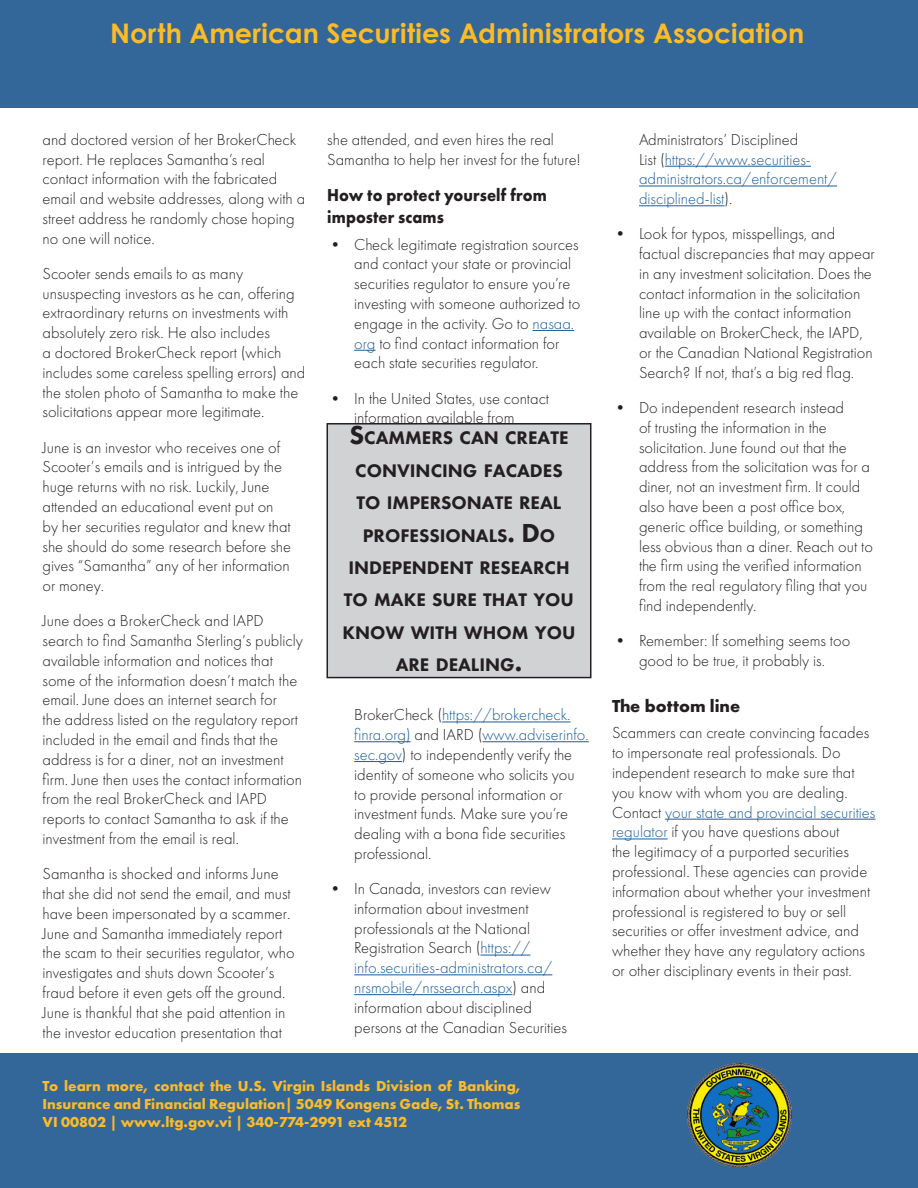
<style>
.page{position:relative;width:918px;height:1188px;background:#fff}
.page>*{position:absolute;margin:0;border:0;box-sizing:border-box;transform-origin:0 0}
.Header_-_text{font:700 27px "Century Gothic";letter-spacing:.005em;color:#fdbb27}
.Body{font:800 18.9px/32.4px "Futura PT";color:#231f20;text-align:center}
.Paragraph_Style_2{font:700 18px/21.6px "Futura PT";letter-spacing:.005em;color:#231f20;scale:.9 1}
.Body_-_section_title_-_color{font:700 18px "Futura PT";color:#231f20}
.Body-2{font:300 16.5px/19.8px "Futura PT";color:#231f20}
.t1{font:300 16.5px/19.8px "Futura PT";color:#175d9e}
.Body_-_white{font:700 15px/18px "Futura PT";color:#fdbb27;text-align:justify}
.s1{color:#175d9e}
.s2{font-size:27px}
.s3{color:#231f20}
</style>
<div class="page">
<div style="left:0;top:1053px;width:918px;height:135px;background:#369"></div>
<hr style="left:533px;top:330px;width:41px;height:1px;background:#175d9e">
<svg style="left:354px;top:350px;width:22px;height:1px"></svg>
<hr style="left:442px;top:722px;width:129px;height:1px;background:#175d9e">
<hr style="left:354px;top:741px;width:57px;height:1px;background:#175d9e">
<hr style="left:483px;top:741px;width:106px;height:1px;background:#175d9e">
<hr style="left:354px;top:761px;width:48px;height:1px;background:#175d9e">
<hr style="left:480px;top:955px;width:50px;height:1px;background:#175d9e">
<hr style="left:354px;top:974px;width:198px;height:1px;background:#175d9e">
<hr style="left:354px;top:994px;width:158px;height:1px;background:#175d9e">
<hr style="left:665px;top:166px;width:146px;height:1px;background:#175d9e">
<hr style="left:639px;top:186px;width:198px;height:1px;background:#175d9e">
<hr style="left:639px;top:205px;width:85px;height:1px;background:#175d9e">
<hr style="left:665px;top:819px;width:210px;height:1px;background:#175d9e">
<hr style="left:612px;top:839px;width:56px;height:1px;background:#175d9e">
<div style="left:327px;top:424px;width:264px;height:254px;background:#d1d2d4"></div>
<div style="left:327px;top:423px;width:264px;height:255px;border:2px solid #231f20"></div>
<div style="left:0;top:0;width:918px;height:108px;background:#369"></div>
<img style="left:688px;top:1063px;width:103px;height:104px">
<p class="Header_-_text" style="left:110px;top:13px;width:696px">North American Securities Administrators Association</p>
<p class="Body-2" style="left:43px;top:129px;width:264px">and doctored version of her BrokerCheck report. He replaces Samantha’s real contact information with the fabricated email and website addresses, along with a street address he randomly chose hoping no one will notice.</p>
<p class="Body-2" style="left:43px;top:264px;width:264px">Scooter sends emails to as many unsuspecting investors as he can, offering extraordinary returns on investments with absolutely zero risk. He also includes<br>a doctored BrokerCheck report (which includes some careless spelling errors) and the stolen photo of Samantha to make the solicitations appear more legitimate.</p>
<p class="Body-2" style="left:43px;top:437px;width:250px">June is an investor who receives one of Scooter’s emails and is intrigued by the huge returns with no risk. Luckily, June attended an educational event put on by her securities regulator and knew that she should do some research before she gives “Samantha” any of her information or money.</p>
<p class="Body-2" style="left:43px;top:611px;width:262px">June does a BrokerCheck and IAPD search to find Samantha Sterling’s publicly available information and notices that some of the information doesn’t match the email. June does an internet search for<br>the address listed on the regulatory report included in the email and finds that the address is for a diner, not an investment firm. June then uses the contact information from the real BrokerCheck and IAPD reports to contact Samantha to ask if the investment from the email is real.</p>
<p class="Body-2" style="left:43px;top:864px;width:254px">Samantha is shocked and informs June that she did not send the email, and must have been impersonated by a scammer.<br>June and Samantha immediately report the scam to their securities regulator, who investigates and shuts down Scooter’s fraud before it even gets off the ground.<br>June is thankful that she paid attention in the investor education presentation that</p>
<p class="Body-2" style="left:327px;top:129px;width:255px">she attended, and even hires the real<br>Samantha to help her invest for the future!</p>
<p class="Paragraph_Style_2" style="left:327px;top:184px;width:246px">How to protect yourself from imposter scams</p>
<p class="Body-2" style="left:354px;top:234px;width:228px;text-indent:-27px">• Check legitimate registration sources and contact your state or provincial securities regulator to ensure you’re investing with someone authorized to engage in the activity. Go to <span class="s1">nasaa. org</span> to find contact information for each state securities regulator.</p>
<p class="Body-2" style="left:327px;top:388px;width:223px;text-align:center">• In the United States, use contact information available from</p>
<p class="Body" style="left:342px;top:422px;width:235px"><span class="s2">S</span>CAMMERS CAN CREATE<br>CONVINCING FACADES<br>TO IMPERSONATE REAL<br>PROFESSIONALS<span class="s2">. D</span>O<br>INDEPENDENT RESEARCH<br>TO MAKE SURE THAT YOU<br>KNOW WITH WHOM YOU<br>ARE DEALING<span class="s2">.</span></p>
<p class="Body-2" style="left:354px;top:705px;width:236px">BrokerCheck (<span class="s1">https://brokercheck. finra.org)</span> and IARD (<span class="s1">www.adviserinfo. sec.gov</span>) to independently verify the identity of someone who solicits you to provide personal information or investment funds. Make sure you’re dealing with a bona fide securities professional.</p>
<p class="Body-2" style="left:354px;top:879px;width:214px;text-indent:-27px">• In Canada, investors can review information about investment professionals at the National Registration Search (<span class="s1">https:// info.securities-administrators.ca/ nrsmobile/nrssearch.aspx</span>) and information about disciplined persons at the Canadian Securities</p>
<p class="Body_-_white" style="left:43px;top:1076px;width:480px">To learn more, contact the U.S. Virgin Islands Division of Banking, Insurance and Financial Regulation| 5049 Kongens Gade, St. Thomas VI 00802 | www.ltg.gov.vi | 340-774-2991 ext 4512</p>
<p class="t1" style="left:639px;top:129px;width:200px"><span class="s3">Administrators’ Disciplined<br>List (</span>https://www.securities&shy;administrators.ca/enforcement/ disciplined-list<span class="s3">).</span></p>
<p class="Body-2" style="left:639px;top:224px;width:237px;text-indent:-27px">• Look for typos, misspellings, and factual discrepancies that may appear in any investment solicitation. Does the contact information in the solicitation line up with the contact information available on BrokerCheck, the IAPD, or the Canadian National Registration Search? If not, that’s a big red flag.</p>
<p class="Body-2" style="left:639px;top:398px;width:235px;text-indent:-27px">• Do independent research instead<br>of trusting the information in the solicitation. June found out that the address from the solicitation was for a diner, not an investment firm. It could also have been a post office box, generic office building, or something less obvious than a diner. Reach out to the firm using the verified information from the real regulatory filing that you find independently.</p>
<p class="Body-2" style="left:612px;top:631px;width:240px;text-align:center">• Remember: If something seems too good to be true, it probably is.</p>
<p class="Body_-_section_title_-_color" style="left:612px;top:694px;width:130px">The bottom line</p>
<p class="Body-2" style="left:612px;top:723px;width:265px">Scammers can create convincing facades to impersonate real professionals. Do independent research to make sure that you know with whom you are dealing.<br>Contact <span class="s1">your state and provincial securities regulator</span> if you have questions about<br>the legitimacy of a purported securities professional. These agencies can provide information about whether your investment professional is registered to buy or sell securities or offer investment advice, and whether they have any regulatory actions or other disciplinary events in their past.</p>
</div>
